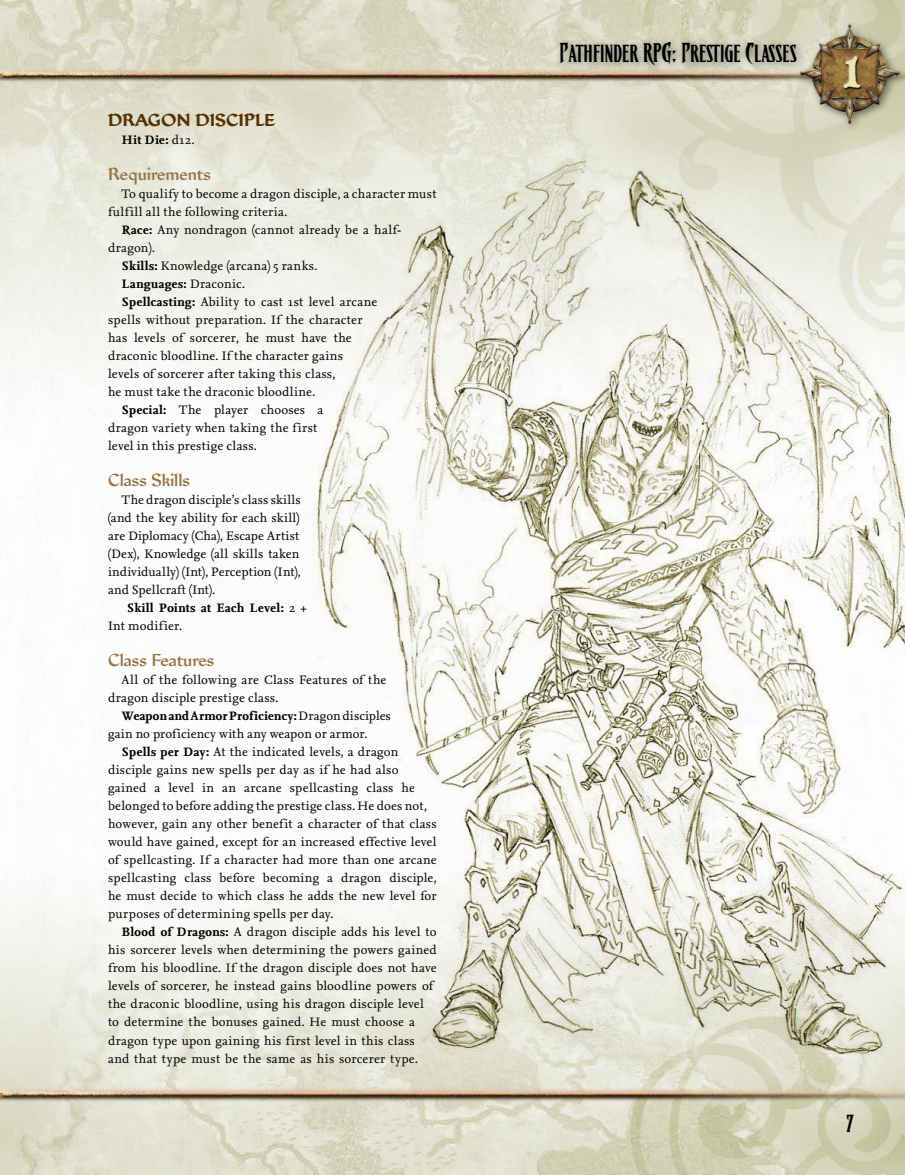
<style>
.page{position:relative;width:905px;height:1175px;background:#fff}
.page>*{position:absolute;margin:0;border:0;box-sizing:border-box;transform-origin:0 0}
.t1{font:45px "Blackmoor Plain";color:#ece5b2}
.t2{font:24px "CC Treacherous Corners";color:#000}
.t3{font:24px "CC Treacherous Curves";color:#000}
.t4{font:500 18px "Jubilee";color:#977446}
.t5{font:700 18px "Jubilee";color:#563100}
.t6{font:12.75px/18px "Nexus Serif OT";letter-spacing:.02em;color:#000}
.t7{font:700 12.75px/18px "Nexus Serif OT";letter-spacing:.025em;color:#000}
.s1{font-weight:400}
.s2{font-weight:700}
.s3{font-family:"CC Treacherous Curves"}
</style>
<div class="page">
<img style="left:0;top:0;width:904px;height:1174px">
<img style="left:0;top:1073px;width:904px;height:40px">
<img style="left:0;top:54px;width:794px;height:40px">
<div style="left:794px;top:18px;width:110px;height:115px;background:#000;opacity:.55"></div>
<img style="left:798px;top:23px;width:101px;height:101px">
<img style="left:306px;top:155px;width:598px;height:911px">
<div style="left:553px;top:36px;width:252px;height:38px;background:#000;opacity:.45"></div>
<div style="left:838px;top:50px;width:30px;height:47px;background:#000;opacity:.45"></div>
<div style="left:842px;top:56px;width:20px;height:33px;background:#fff;opacity:.75"></div>
<div style="left:842px;top:57px;width:20px;height:34px;background:#000;opacity:.75"></div>
<h3 class="t5" style="left:108px;top:110px;width:168px">DRAGON DISCIPLE</h3>
<p class="t7" style="left:122px;top:131px;width:75px">Hit Die: <span class="s1">d12.</span></p>
<h3 class="t4" style="left:108px;top:164px;width:104px">Requirements</h3>
<p class="t6" style="left:122px;top:185px;width:316px">To qualify to become a dragon disciple, a character must</p>
<p class="t6" style="left:108px;top:203px;width:181px">fulfill all the following criteria.</p>
<p class="t6" style="left:122px;top:221px;width:281px"><span class="s2">Race:</span> Any nondragon (cannot already be a half-</p>
<p class="t6" style="left:108px;top:239px;width:48px">dragon).</p>
<p class="t6" style="left:122px;top:257px;width:197px"><span class="s2">Skills:</span> Knowledge (arcana) 5 ranks.</p>
<p class="t7" style="left:122px;top:275px;width:125px">Languages: <span class="s1">Draconic.</span></p>
<p class="t6" style="left:122px;top:293px;width:257px"><span class="s2">Spellcasting:</span> Ability to cast 1st level arcane</p>
<p class="t6" style="left:108px;top:311px;width:256px">spells without preparation. If the character</p>
<p class="t6" style="left:108px;top:329px;width:245px">has levels of sorcerer, he must have the</p>
<p class="t6" style="left:108px;top:347px;width:236px">draconic bloodline. If the character gains</p>
<p class="t6" style="left:108px;top:365px;width:229px">levels of sorcerer after taking this class,</p>
<p class="t6" style="left:108px;top:383px;width:209px">he must take the draconic bloodline.</p>
<p class="t6" style="left:122px;top:401px;width:203px"><span class="s2">Special:</span> The player chooses a</p>
<p class="t6" style="left:108px;top:419px;width:211px">dragon variety when taking the first</p>
<p class="t6" style="left:108px;top:437px;width:150px">level in this prestige class.</p>
<h3 class="t4" style="left:108px;top:470px;width:83px">Class Skills</h3>
<p class="t6" style="left:108px;top:491px;width:194px;text-align:justify;text-indent:14px">The dragon disciple’s class skills (and the key ability for each skill) are Diplomacy (Cha), Escape Artist (Dex), Knowledge (all skills taken individually) (Int), Perception (Int), and Spellcraft (Int).</p>
<p class="t7" style="left:108px;top:599px;width:200px;text-indent:19px">Skill Points at Each Level: <span class="s1">2 +<br>Int modifier.</span></p>
<h3 class="t4" style="left:108px;top:650px;width:108px">Class Features</h3>
<p class="t6" style="left:108px;top:671px;width:280px;text-indent:14px">All of the following are Class Features of the dragon disciple prestige class.</p>
<p class="t6" style="left:108px;top:707px;width:284px;text-indent:14px"><span class="s2">Weapon and Armor Proficiency:</span> Dragon disciples gain no proficiency with any weapon or armor.</p>
<p class="t6" style="left:108px;top:743px;width:330px;text-indent:14px"><span class="s2">Spells per Day:</span> At the indicated levels, a dragon disciple gains new spells per day as if he had also gained a level in an arcane spellcasting class he belonged to before adding the prestige class. He does not, however, gain any other benefit a character of that class would have gained, except for an increased effective level of spellcasting. If a character had more than one arcane spellcasting class before becoming a dragon disciple, he must decide to which class he adds the new level for purposes of determining spells per day.</p>
<p class="t6" style="left:108px;top:923px;width:330px;text-indent:14px"><span class="s2">Blood of Dragons:</span> A dragon disciple adds his level to his sorcerer levels when determining the powers gained from his bloodline. If the dragon disciple does not have levels of sorcerer, he instead gains bloodline powers of the draconic bloodline, using his dragon disciple level to determine the bonuses gained. He must choose a dragon type upon gaining his first level in this class and that type must be the same as his sorcerer type.</p>
<h2 class="t2" style="left:559px;top:42px;width:239px"><span class="s3">P</span>athfinder RPG<span class="s3">: P</span>restige <span class="s3">C</span>lasses</h2>
<h1 class="t1" style="left:843px;top:45px;width:18px">1</h1>
<h2 class="t3" style="left:846px;top:1109px;width:9px">7</h2>
</div>
